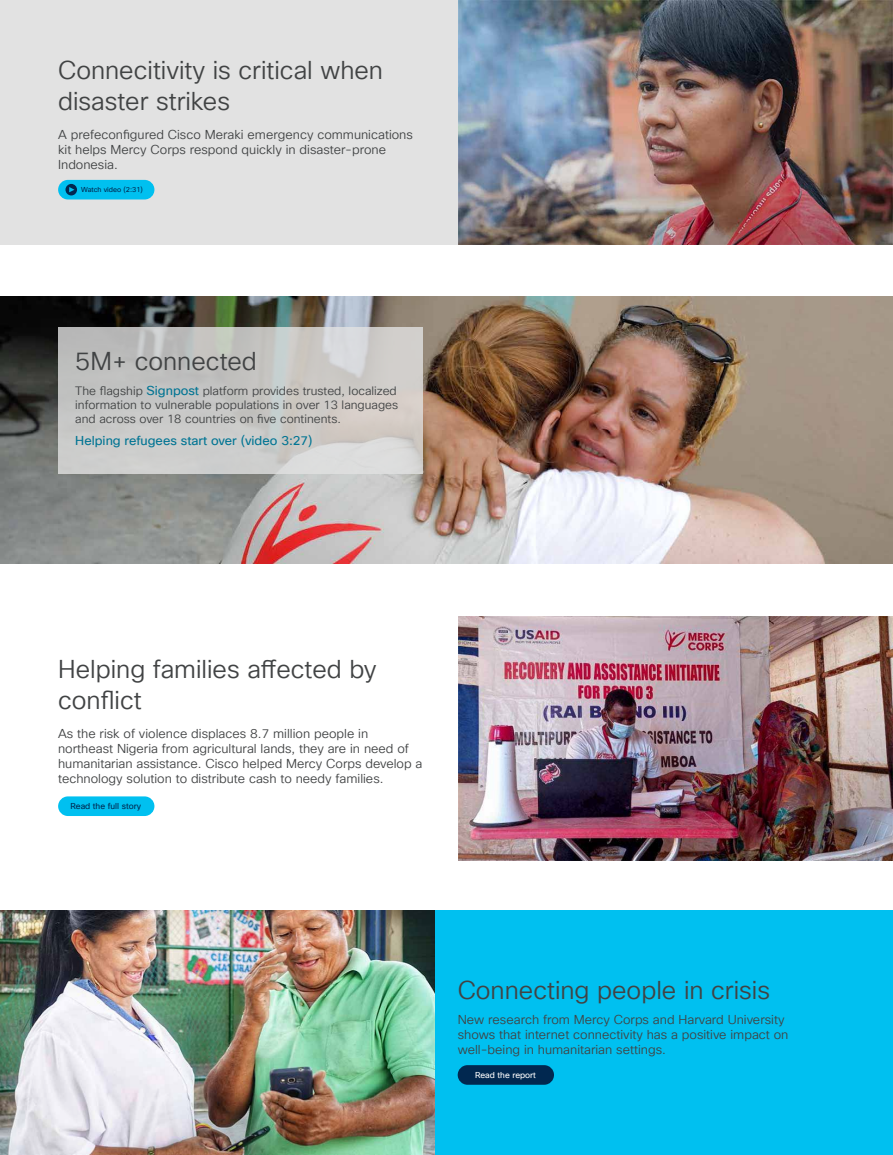
<style>
.page{position:relative;width:893px;height:1155px;background:#fff}
.page>*{position:absolute;margin:0;border:0;box-sizing:border-box;transform-origin:0 0}
.t1{font:25.2px/30.2px "Cisco Sans TT Light";color:#414344}
.t2{font:12.6px/15.1px "Cisco Sans TT Light";color:#414344}
.t3{font:12.6px "Cisco Sans TT";color:#007493}
.t4{font:11.9px/14.3px "Cisco Sans TT Light";color:#414344}
.t5{font:8.4px "Cisco Sans TT";color:#012850}
.t6{font:8.4px "Cisco Sans TT";color:#fff}
.t7{font:7px "Cisco Sans TT";color:#012850}
.s1{font-family:"Cisco Sans TT";font-size:12.6px;color:#007493}
</style>
<div class="page">
<div style="left:0;top:0;width:892px;height:245px;background:#e2e2e2"></div>
<img style="left:458px;top:0;width:434px;height:245px">
<div style="left:58px;top:180px;width:96px;height:20px;background:#00c0f0;border-radius:10px"></div>
<svg style="left:65px;top:184px;width:12px;height:12px"></svg>
<svg style="left:69px;top:187px;width:5px;height:5px"></svg>
<img style="left:1px;top:297px;width:891px;height:267px">
<svg style="left:58px;top:328px;width:365px;height:146px;background:#c9c9c7"></svg>
<div style="left:0;top:910px;width:892px;height:245px;background:#00c0f0"></div>
<img style="left:458px;top:616px;width:434px;height:244px">
<div style="left:58px;top:796px;width:96px;height:20px;background:#00c0f0;border-radius:10px"></div>
<img style="left:0;top:910px;width:434px;height:245px">
<div style="left:457px;top:1065px;width:97px;height:20px;background:#012850;border-radius:10px"></div>
<h1 class="t1" style="left:58px;top:56px;width:326px">Connecitivity is critical when disaster strikes</h1>
<p class="t2" style="left:58px;top:127px;width:356px">A prefeconfigured Cisco Meraki emergency communications kit helps Mercy Corps respond quickly in disaster-prone<br>Indonesia.</p>
<p class="t7" style="left:81px;top:185px;width:63px">Watch video (2:31)</p>
<h1 class="t1" style="left:75px;top:346px;width:183px">5M+ connected</h1>
<p class="t4" style="left:75px;top:384px;width:324px">The flagship <span class="s1">Signpost</span> platform provides trusted, localized information to vulnerable populations in over 13 languages and across over 18 countries on five continents.</p>
<p class="t3" style="left:75px;top:433px;width:239px">Helping refugees start over (video 3:27)</p>
<h1 class="t1" style="left:58px;top:655px;width:320px">Helping families affected by conflict</h1>
<p class="t2" style="left:58px;top:726px;width:366px">As the risk of violence displaces 8.7 million people in northeast Nigeria from agricultural lands, they are in need of humanitarian assistance. Cisco helped Mercy Corps develop a technology solution to distribute cash to needy families.</p>
<p class="t5" style="left:70px;top:801px;width:72px">Read the full story</p>
<h1 class="t1" style="left:457px;top:975px;width:314px">Connecting people in crisis</h1>
<p class="t2" style="left:457px;top:1012px;width:332px">New research from Mercy Corps and Harvard University shows that internet connectivity has a positive impact on well-being in humanitarian settings.</p>
<p class="t6" style="left:475px;top:1069px;width:62px">Read the report</p>
</div>
